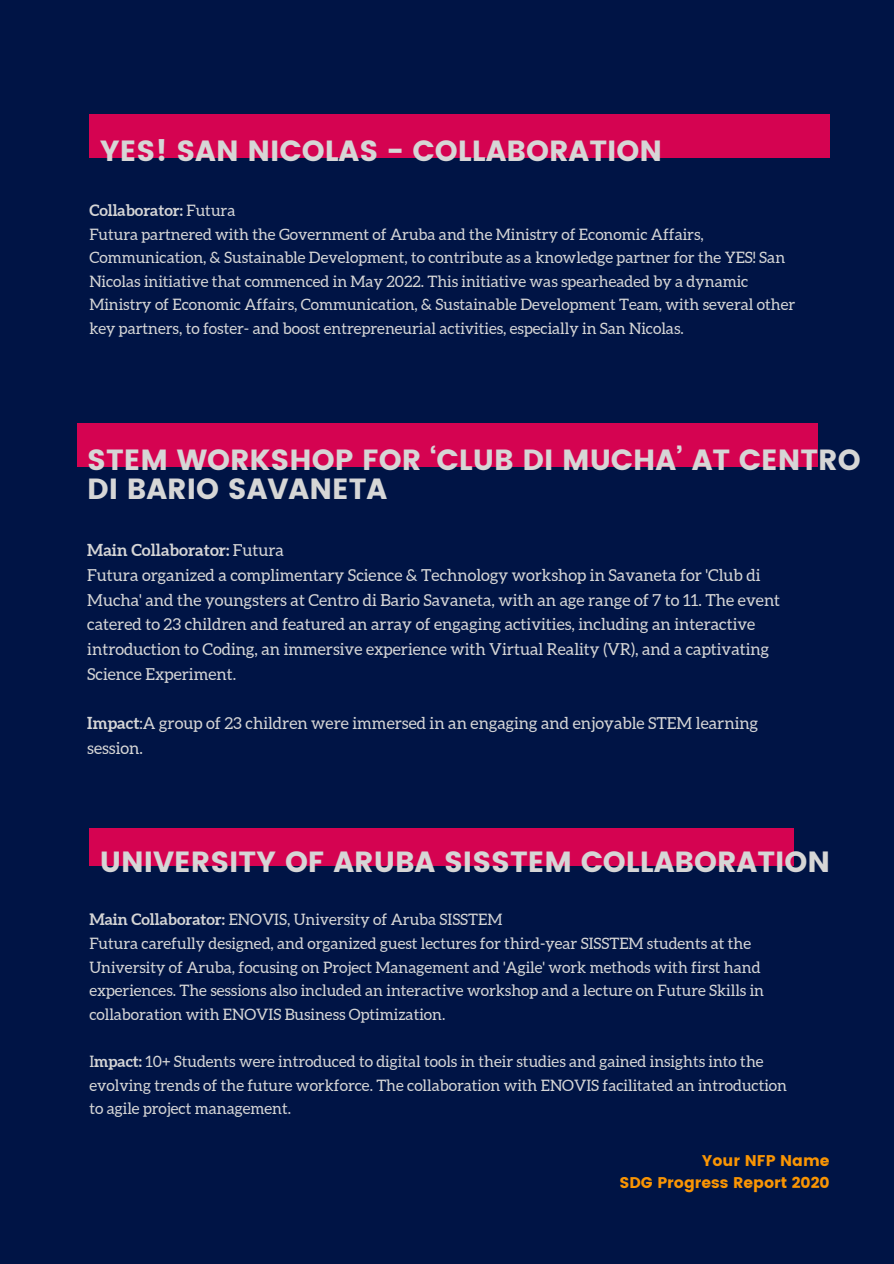
<style>
.page{position:relative;width:894px;height:1264px;background:#fff}
.page>*{position:absolute;margin:0;border:0;box-sizing:border-box;transform-origin:0 0}
.t1{font:29.1px/29.2px "Poppins";color:#d6d6d6}
.t2{font:16.5px/24.8px "Aleo";color:#d6d6d6}
.t3{font:700 16.5px "Aleo";color:#d6d6d6}
.t4{font:15.75px/23.7px "Aleo";color:#d6d6d6}
.t5{font:700 15.75px "Aleo";color:#d6d6d6}
.t6{font:15.45px/21.3px "Poppins";color:#fa9503;text-align:right}
.s1{font-weight:400}
.s2{font-weight:700}
</style>
<div class="page">
<div style="left:0;top:0;width:893px;height:1263px;background:#001445"></div>
<div style="left:89px;top:114px;width:740px;height:44px;background:#d50351"></div>
<div style="left:89px;top:828px;width:704px;height:37px;background:#d50351"></div>
<div style="left:77px;top:423px;width:740px;height:43px;background:#d50351"></div>
<h1 class="t1" style="left:100px;top:136px;width:563px">YES! SAN NICOLAS - COLLABORATION</h1>
<p class="t5" style="left:89px;top:201px;width:147px">Collaborator: <span class="s1">Futura</span></p>
<p class="t4" style="left:89px;top:222px;width:707px">Futura partnered with the Government of Aruba and the Ministry of Economic Affairs, Communication, &amp; Sustainable Development, to contribute as a knowledge partner for the YES! San Nicolas initiative that commenced in May 2022. This initiative was spearheaded by a dynamic Ministry of Economic Affairs, Communication, &amp; Sustainable Development Team, with several other key partners, to foster- and boost entrepreneurial activities, especially in San Nicolas.</p>
<h2 class="t1" style="left:87px;top:445px;width:774px">STEM WORKSHOP FOR ‘CLUB DI MUCHA’ AT CENTRO<br>DI BARIO SAVANETA</h2>
<p class="t3" style="left:87px;top:540px;width:198px">Main Collaborator: <span class="s1">Futura</span></p>
<p class="t2" style="left:87px;top:562px;width:694px">Futura organized a complimentary Science &amp; Technology workshop in Savaneta for 'Club di Mucha' and the youngsters at Centro di Bario Savaneta, with an age range of 7 to 11. The event catered to 23 children and featured an array of engaging activities, including an interactive introduction to Coding, an immersive experience with Virtual Reality (VR), and a captivating Science Experiment.</p>
<p class="t2" style="left:87px;top:711px;width:672px"><span class="s2">Impact</span>:A group of 23 children were immersed in an engaging and enjoyable STEM learning session.</p>
<h1 class="t1" style="left:100px;top:847px;width:731px">UNIVERSITY OF ARUBA SISSTEM COLLABORATION</h1>
<p class="t4" style="left:89px;top:907px;width:414px"><span class="s2">Main Collaborator:</span> ENOVIS, University of Aruba SISSTEM</p>
<p class="t4" style="left:89px;top:931px;width:676px">Futura carefully designed, and organized guest lectures for third-year SISSTEM students at the University of Aruba, focusing on Project Management and 'Agile' work methods with first hand experiences. The sessions also included an interactive workshop and a lecture on Future Skills in collaboration with ENOVIS Business Optimization.</p>
<p class="t4" style="left:89px;top:1049px;width:699px">I<span class="s2">mpact:</span> 10+ Students were introduced to digital tools in their studies and gained insights into the evolving trends of the future workforce. The collaboration with ENOVIS facilitated an introduction to agile project management.</p>
<h1 class="t6" style="left:619px;top:1150px;width:212px">Your NFP Name<br>SDG Progress Report 2020</h1>
</div>
